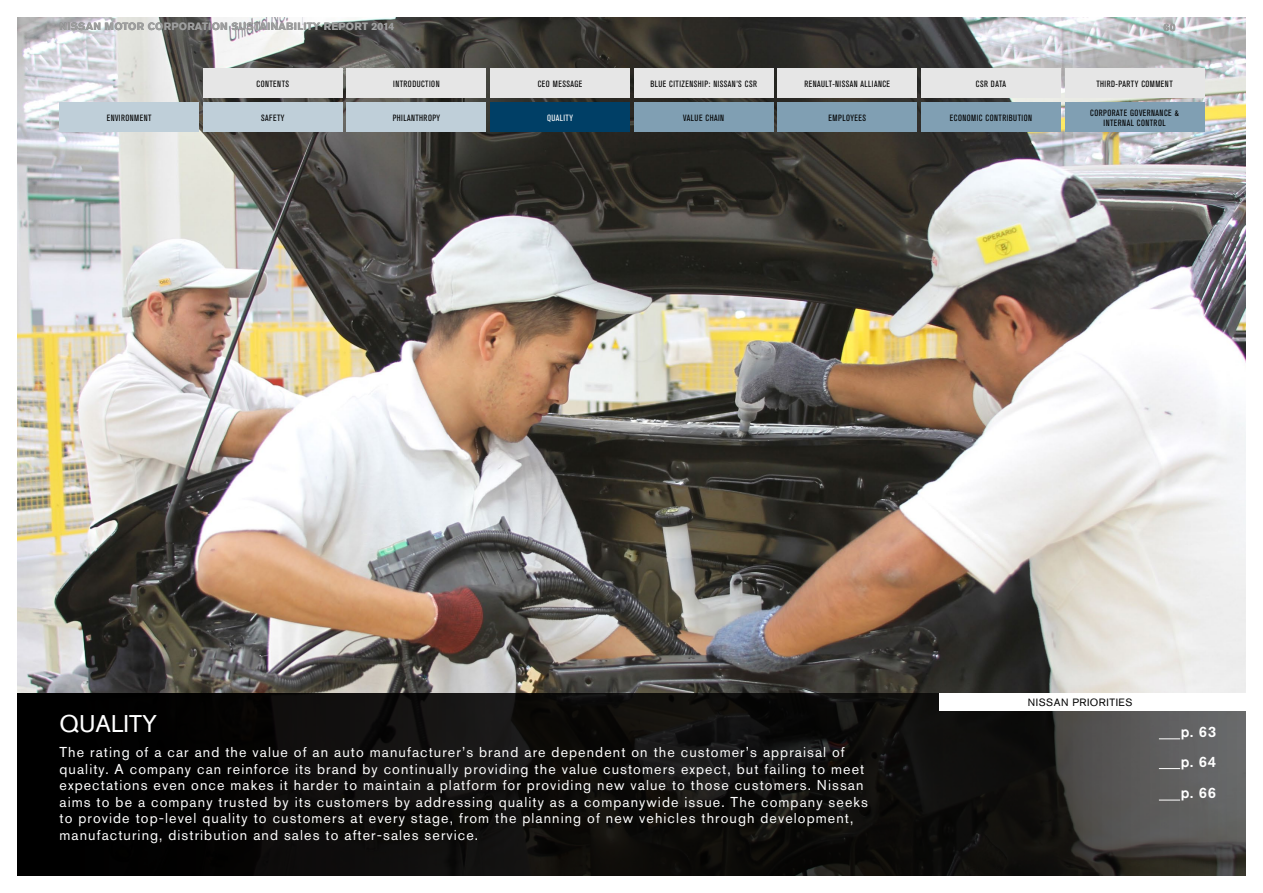
<style>
.page{position:relative;width:1263px;height:893px;background:#fff}
.page>*{position:absolute;margin:0;border:0;box-sizing:border-box;transform-origin:0 0}
.t1{font:24px "Nissan AG";color:#fff}
.t2{font:500 15px/29.7px "Nissan AG";color:#fff}
.t3{font:14.25px/16.5px "Nissan AG";letter-spacing:.075em;color:#fff}
.t4{font:700 10.5px "Nissan AG";letter-spacing:.02em;color:#9fa0a0}
.t5{font:10.5px "Nissan AG";letter-spacing:.05em;color:#000}
.t6{font:700 10.5px "Nissan AG";color:#727171}
.t7{font:condensed 9px/10.5px "Nissan AG";letter-spacing:.05em;color:#000;text-align:center}
.t8{font:condensed 9px "Nissan AG";letter-spacing:.05em;color:#fff}
</style>
<div class="page">
<img style="left:17px;top:17px;width:1229px;height:676px">
<svg style="left:17px;top:693px;width:1229px;height:183px;background:#161514"></svg>
<div style="left:940px;top:693px;width:323px;height:17px;background:#fff"></div>
<svg style="left:1159px;top:739px;width:21px;height:1px"></svg>
<svg style="left:1159px;top:768px;width:21px;height:1px"></svg>
<svg style="left:1159px;top:800px;width:21px;height:1px"></svg>
<div style="left:203px;top:102px;width:139px;height:30px;background:#bfcfd9"></div>
<div style="left:347px;top:102px;width:139px;height:30px;background:#bfcfd9"></div>
<div style="left:490px;top:102px;width:140px;height:30px;background:#003f66"></div>
<div style="left:921px;top:102px;width:139px;height:30px;background:#809fb3"></div>
<div style="left:778px;top:102px;width:139px;height:30px;background:#809fb3"></div>
<div style="left:634px;top:102px;width:139px;height:30px;background:#809fb3"></div>
<div style="left:778px;top:68px;width:139px;height:30px;background:#e6e6e6"></div>
<div style="left:1065px;top:102px;width:139px;height:30px;background:#809fb3"></div>
<div style="left:490px;top:68px;width:140px;height:30px;background:#e6e6e6"></div>
<div style="left:634px;top:68px;width:139px;height:30px;background:#e6e6e6"></div>
<div style="left:347px;top:68px;width:139px;height:30px;background:#e6e6e6"></div>
<div style="left:203px;top:68px;width:139px;height:30px;background:#e6e6e6"></div>
<div style="left:921px;top:68px;width:139px;height:30px;background:#e6e6e6"></div>
<div style="left:1065px;top:68px;width:139px;height:30px;background:#e6e6e6"></div>
<div style="left:60px;top:102px;width:139px;height:30px;background:#bfcfd9"></div>
<p class="t4" style="left:60px;top:20px;width:336px">NISSAN MOTOR CORPORATION SUSTAINABILITY REPORT 2014</p>
<p class="t6" style="left:1164px;top:21px;width:13px">60</p>
<p class="t7" style="left:107px;top:113px;width:46px">ENVIRONMENT</p>
<p class="t7" style="left:256px;top:79px;width:34px">CONTENTS</p>
<p class="t7" style="left:393px;top:79px;width:48px">INTRODUCTION</p>
<p class="t7" style="left:538px;top:79px;width:46px">CEO MESSAGE</p>
<p class="t7" style="left:650px;top:79px;width:108px">BLUE CITIZENSHIP: NISSAN’S CSR</p>
<p class="t7" style="left:976px;top:79px;width:32px">CSR DATA</p>
<p class="t7" style="left:1096px;top:79px;width:78px">THIRD-PARTY COMMENT</p>
<p class="t7" style="left:804px;top:79px;width:87px">RENAULT-NISSAN ALLIANCE</p>
<p class="t7" style="left:261px;top:113px;width:25px">SAFETY</p>
<p class="t7" style="left:393px;top:113px;width:49px">PHILANTHROPY</p>
<p class="t8" style="left:547px;top:113px;width:27px">QUALITY</p>
<p class="t7" style="left:683px;top:113px;width:43px">VALUE CHAIN</p>
<p class="t7" style="left:829px;top:113px;width:39px">EMPLOYEES</p>
<p class="t7" style="left:950px;top:113px;width:84px">ECONOMIC CONTRIBUTION</p>
<p class="t7" style="left:1090px;top:107px;width:90px">CORPORATE GOVERNANCE &amp;<br>INTERNAL CONTROL</p>
<p class="t5" style="left:1028px;top:696px;width:106px">NISSAN PRIORITIES</p>
<h1 class="t1" style="left:60px;top:710px;width:99px">QUALITY</h1>
<p class="t3" style="left:60px;top:744px;width:810px">The rating of a car and the value of an auto manufacturer’s brand are dependent on the customer’s appraisal of quality. A company can reinforce its brand by continually providing the value customers expect, but failing to meet expectations even once makes it harder to maintain a platform for providing new value to those customers. Nissan aims to be a company trusted by its customers by addressing quality as a companywide issue. The company seeks to provide top-level quality to customers at every stage, from the planning of new vehicles through development, manufacturing, distribution and sales to after-sales service.</p>
<p class="t2" style="left:1181px;top:716px;width:37px">p. 63 p. 64</p>
<p class="t2" style="left:1181px;top:778px;width:37px">p. 66</p>
</div>
